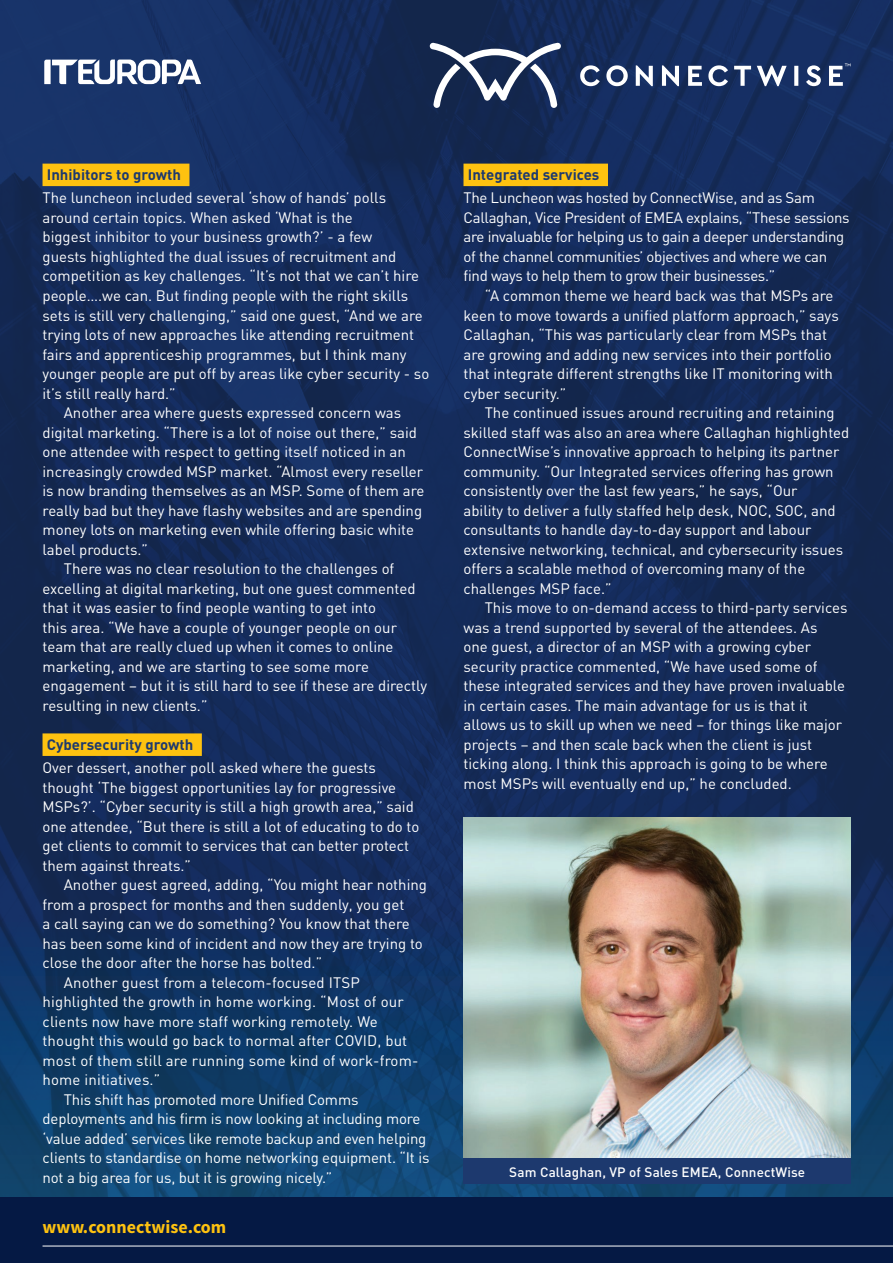
<style>
.page{position:relative;width:893px;height:1263px;background:#fff}
.page>*{position:absolute;margin:0;border:0;box-sizing:border-box;transform-origin:0 0}
.t1{font:700 18px "Source Sans Pro";color:#fec210}
.t2{font:15px/19.5px "DIN";color:#fff}
.t3{font:15px/19.5px "DIN";letter-spacing:-.02em;color:#fff}
.t4{font:700 15px "DIN";color:#1d396e}
.t5{font:500 13.5px "DIN";letter-spacing:.01em;color:#fff}
</style>
<div class="page">
<img style="left:0;top:0;width:893px;height:1198px">
<svg style="left:429px;top:43px;width:421px;height:65px;background:#394c74"></svg>
<svg style="left:44px;top:60px;width:157px;height:24px"></svg>
<div style="left:43px;top:164px;width:146px;height:22px;background:#fec210"></div>
<div style="left:43px;top:733px;width:159px;height:23px;background:#fec210"></div>
<div style="left:463px;top:164px;width:145px;height:22px;background:#fec210"></div>
<div style="left:0;top:1198px;width:893px;height:65px;background:#051944"></div>
<hr style="left:43px;top:1246px;width:850px;height:1px;background:#fff">
<img style="left:463px;top:818px;width:387px;height:340px">
<div style="left:463px;top:1158px;width:388px;height:25px;background:#1d396e"></div>
<p class="t4" style="left:47px;top:164px;width:136px">Inhibitors to growth</p>
<p class="t2" style="left:43px;top:188px;width:345px">The luncheon included several ‘show of hands’ polls</p>
<p class="t2" style="left:43px;top:208px;width:312px">around certain topics. When asked ‘What is the</p>
<p class="t2" style="left:43px;top:227px;width:331px">biggest inhibitor to your business growth?’ - a few</p>
<p class="t2" style="left:43px;top:247px;width:355px">guests highlighted the dual issues of recruitment and</p>
<p class="t2" style="left:43px;top:266px;width:378px">competition as key challenges. “It’s not that we can’t hire</p>
<p class="t2" style="left:43px;top:286px;width:367px">people….we can. But finding people with the right skills</p>
<p class="t2" style="left:43px;top:305px;width:382px">sets is still very challenging,” said one guest, “And we are</p>
<p class="t2" style="left:43px;top:325px;width:373px">trying lots of new approaches like attending recruitment</p>
<p class="t2" style="left:43px;top:344px;width:366px">fairs and apprenticeship programmes, but I think many</p>
<p class="t2" style="left:43px;top:364px;width:388px">younger people are put off by areas like cyber security - so</p>
<p class="t2" style="left:43px;top:383px;width:135px">it’s still really hard.”</p>
<p class="t2" style="left:64px;top:403px;width:339px">Another area where guests expressed concern was</p>
<p class="t2" style="left:43px;top:422px;width:376px">digital marketing. “There is a lot of noise out there,” said</p>
<p class="t2" style="left:43px;top:442px;width:365px">one attendee with respect to getting itself noticed in an</p>
<p class="t2" style="left:43px;top:461px;width:382px">increasingly crowded MSP market. “Almost every reseller</p>
<p class="t2" style="left:43px;top:481px;width:384px">is now branding themselves as an MSP. Some of them are</p>
<p class="t2" style="left:43px;top:500px;width:381px">really bad but they have flashy websites and are spending</p>
<p class="t2" style="left:43px;top:520px;width:373px">money lots on marketing even while offering basic white</p>
<p class="t2" style="left:43px;top:539px;width:107px">label products.”</p>
<p class="t2" style="left:64px;top:559px;width:332px">There was no clear resolution to the challenges of</p>
<p class="t2" style="left:43px;top:578px;width:374px">excelling at digital marketing, but one guest commented</p>
<p class="t2" style="left:43px;top:598px;width:335px">that it was easier to find people wanting to get into</p>
<p class="t2" style="left:43px;top:617px;width:356px">this area. “We have a couple of younger people on our</p>
<p class="t2" style="left:43px;top:637px;width:352px">team that are really clued up when it comes to online</p>
<p class="t2" style="left:43px;top:656px;width:328px">marketing, and we are starting to see some more</p>
<p class="t2" style="left:43px;top:676px;width:386px">engagement – but it is still hard to see if these are directly</p>
<p class="t2" style="left:43px;top:695px;width:166px">resulting in new clients.”</p>
<p class="t4" style="left:47px;top:734px;width:148px">Cybersecurity growth</p>
<p class="t2" style="left:43px;top:758px;width:378px">Over dessert, another poll asked where the guests thought ‘The biggest opportunities lay for progressive MSPs?’. “Cyber security is still a high growth area,” said one attendee, “But there is still a lot of educating to do to get clients to commit to services that can better protect them against threats.”</p>
<p class="t2" style="left:64px;top:875px;width:365px">Another guest agreed, adding, “You might hear nothing</p>
<p class="t2" style="left:43px;top:894px;width:363px">from a prospect for months and then suddenly, you get</p>
<p class="t2" style="left:43px;top:914px;width:369px">a call saying can we do something? You know that there</p>
<p class="t2" style="left:43px;top:933px;width:382px">has been some kind of incident and now they are trying to</p>
<p class="t2" style="left:43px;top:953px;width:281px">close the door after the horse has bolted.”</p>
<p class="t2" style="left:64px;top:972px;width:298px">Another guest from a telecom-focused ITSP</p>
<p class="t2" style="left:43px;top:992px;width:363px">highlighted the growth in home working. “Most of our</p>
<p class="t2" style="left:43px;top:1011px;width:337px">clients now have more staff working remotely. We</p>
<p class="t2" style="left:43px;top:1031px;width:366px">thought this would go back to normal after COVID, but</p>
<p class="t2" style="left:43px;top:1050px;width:377px">most of them still are running some kind of work-from-</p>
<p class="t2" style="left:43px;top:1070px;width:119px">home initiatives.”</p>
<p class="t2" style="left:64px;top:1089px;width:296px">This shift has promoted more Unified Comms</p>
<p class="t2" style="left:43px;top:1109px;width:380px">deployments and his firm is now looking at including more</p>
<p class="t2" style="left:43px;top:1128px;width:385px">‘value added’ services like remote backup and even helping</p>
<p class="t2" style="left:43px;top:1148px;width:388px">clients to standardise on home networking equipment. “It is</p>
<p class="t2" style="left:43px;top:1167px;width:291px">not a big area for us, but it is growing nicely.”</p>
<p class="t1" style="left:43px;top:1215px;width:185px">www.connectwise.com</p>
<p class="t4" style="left:468px;top:164px;width:133px">Integrated services</p>
<p class="t3" style="left:463px;top:188px;width:388px">The Luncheon was hosted by ConnectWise, and as Sam Callaghan, Vice President of EMEA explains, “These sessions are invaluable for helping us to gain a deeper understanding of the channel communities’ objectives and where we can find ways to help them to grow their businesses.”</p>
<p class="t2" style="left:463px;top:286px;width:377px;text-indent:21px">“A common theme we heard back was that MSPs are keen to move towards a unified platform approach,” says Callaghan, “This was particularly clear from MSPs that are growing and adding new services into their portfolio that integrate different strengths like IT monitoring with cyber security.”</p>
<p class="t2" style="left:463px;top:403px;width:387px;text-indent:21px">The continued issues around recruiting and retaining skilled staff was also an area where Callaghan highlighted ConnectWise’s innovative approach to helping its partner community. “Our Integrated services offering has grown consistently over the last few years,” he says, “Our<br>ability to deliver a fully staffed help desk, NOC, SOC, and consultants to handle day-to-day support and labour extensive networking, technical, and cybersecurity issues offers a scalable method of overcoming many of the challenges MSP face.”</p>
<p class="t2" style="left:463px;top:598px;width:386px;text-indent:21px">This move to on-demand access to third-party services was a trend supported by several of the attendees. As<br>one guest, a director of an MSP with a growing cyber security practice commented, “We have used some of these integrated services and they have proven invaluable in certain cases. The main advantage for us is that it allows us to skill up when we need – for things like major projects – and then scale back when the client is just ticking along. I think this approach is going to be where most MSPs will eventually end up,” he concluded.</p>
<p class="t5" style="left:509px;top:1163px;width:297px">Sam Callaghan, VP of Sales EMEA, ConnectWise</p>
</div>
